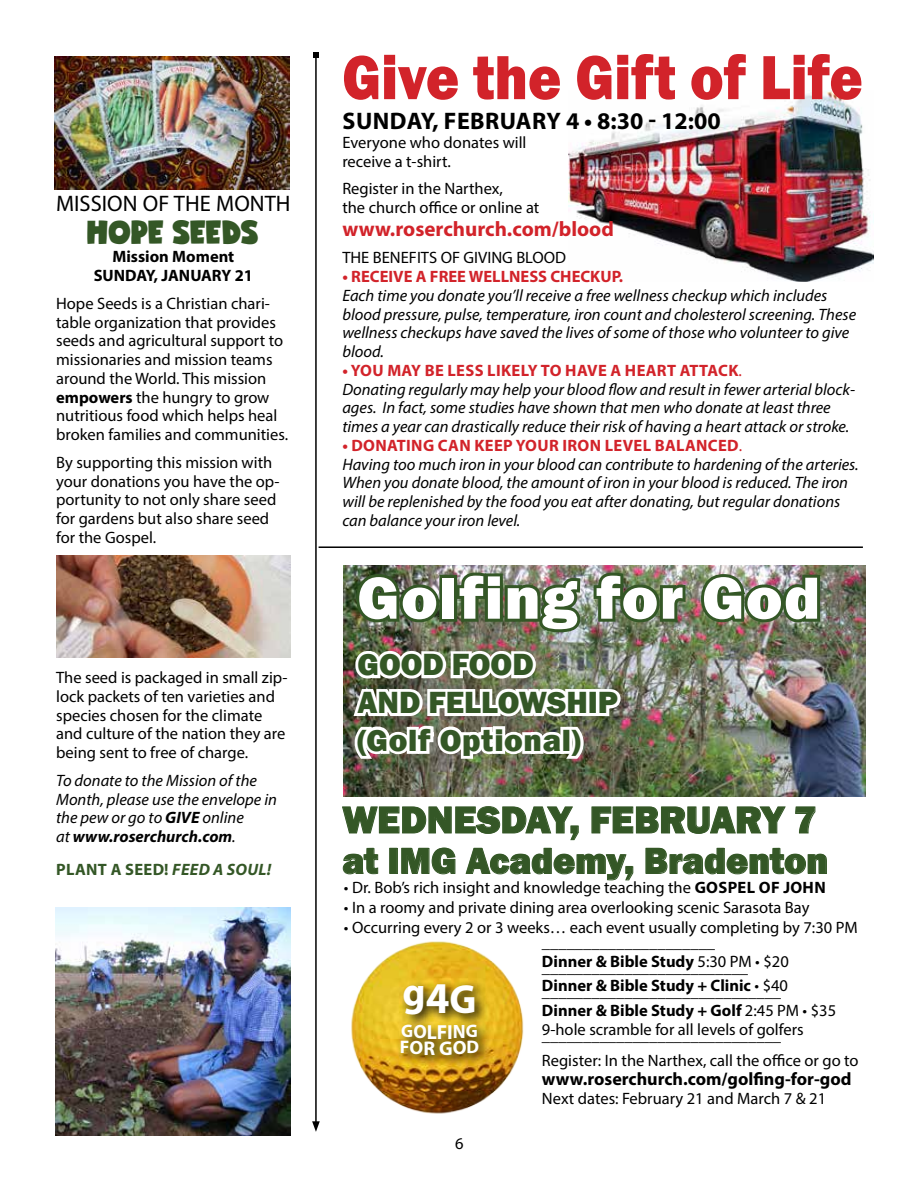
<style>
.page{position:relative;width:918px;height:1188px;background:#fff}
.page>*{position:absolute;margin:0;border:0;box-sizing:border-box;transform-origin:0 0}
.t1{font:800 64.5px "Franklin Gothic";color:#d2232a;scale:.88 1}
.t2{font:800 61.5px "Franklin Gothic";letter-spacing:.025em;color:#fff}
.t3{font:700 40.8px "Myriad Pro";color:#fff}
.t4{font:800 39px "Franklin Gothic";letter-spacing:-.005em;color:#345726}
.t5{font:800 37.5px "Franklin Gothic";color:#345726}
.t6{font:800 31.5px/37.8px "Franklin Gothic";color:#345726}
.t7{font:31.5px "Candy";color:#345726}
.t8{font:700 24px "Myriad Pro";letter-spacing:.015em;color:#000}
.t9{font:22.5px "Myriad Pro";color:#000}
.t10{font:700 21px "Myriad Pro";color:#d2232a}
.t11{font:700 20.4px "Myriad Pro";color:#fff}
.t12{font:700 18.15px "Myriad Pro";color:#fff}
.t13{font:700 18px "Myriad Pro";color:#000}
.t14{font:16.5px/18.8px "Myriad Pro";color:#000}
.t15{font:italic 16.5px/18.8px "Myriad Pro";color:#000}
.t16{font:700 16.5px/18.8px "Myriad Pro";color:#000;text-align:center}
.t17{font:700 16.5px "Myriad Pro";color:#d2232a}
.t18{font:700 16.5px "Myriad Pro";letter-spacing:.02em;color:#345726}
.s1{font-weight:700}
.s2{font-style:italic}
.s3{font-weight:700;font-style:normal;color:#d2232a}
.s4{font-style:normal;color:#d2232a}
.s5{font-weight:400}
.s6{font-size:44.25px}
.s7{font-size:18.15px}
.s8{font-size:19.35px}
.s9{font-size:19.8px}
</style>
<div class="page">
<hr style="left:315px;top:55px;width:2px;height:1069px;background:#000">
<svg style="left:313px;top:52px;width:6px;height:6px"></svg>
<svg style="left:312px;top:1121px;width:8px;height:11px"></svg>
<hr style="left:319px;top:546px;width:544px;height:2px;background:#000">
<img style="left:55px;top:907px;width:235px;height:228px">
<img style="left:56px;top:555px;width:235px;height:103px">
<img style="left:54px;top:56px;width:236px;height:133px">
<img style="left:343px;top:566px;width:522px;height:230px">
<svg style="left:342px;top:806px;width:237px;height:34px"></svg>
<svg style="left:591px;top:806px;width:195px;height:28px"></svg>
<svg style="left:795px;top:806px;width:21px;height:28px"></svg>
<svg style="left:343px;top:848px;width:35px;height:27px"></svg>
<svg style="left:401px;top:847px;width:55px;height:28px"></svg>
<svg style="left:466px;top:848px;width:168px;height:33px"></svg>
<svg style="left:645px;top:848px;width:182px;height:27px"></svg>
<img style="left:351px;top:941px;width:173px;height:173px">
<svg style="left:396px;top:979px;width:97px;height:90px;background:#b4931c"></svg>
<img style="left:697px;top:570px;width:126px;height:56px">
<img style="left:349px;top:570px;width:340px;height:194px">
<img style="left:569px;top:91px;width:305px;height:190px">
<h3 class="t9" style="left:56px;top:189px;width:236px">MISSION OF THE MONTH</h3>
<h3 class="t7" style="left:88px;top:218px;width:173px">HOPE SEEDS</h3>
<p class="t16" style="left:94px;top:247px;width:161px">Mission Moment<br>SUNDAY, JANUARY 21</p>
<p class="t14" style="left:56px;top:294px;width:234px">Hope Seeds is a Christian chari&shy;table organization that provides seeds and agricultural support to missionaries and mission teams around the World. This mission <span class="s1">empowers</span> the hungry to grow nutritious food which helps heal broken families and communities.</p>
<p class="t14" style="left:56px;top:453px;width:225px">By supporting this mission with your donations you have the op&shy;portunity to not only share seed for gardens but also share seed for the Gospel.</p>
<p class="t14" style="left:56px;top:668px;width:233px">The seed is packaged in small zip&shy;lock packets of ten varieties and species chosen for the climate and culture of the nation they are being sent to free of charge.</p>
<p class="t15" style="left:56px;top:771px;width:222px">To donate to the Mission of the<br>Month, please use the envelope in the pew or go to <span class="s1">GIVE</span> online<br>at <span class="s1">www.roserchurch.com</span>.</p>
<p class="t18" style="left:56px;top:858px;width:216px">PLANT A SEED! <span class="s2">FEED A SOUL!</span></p>
<h1 class="t1" style="left:342px;top:36px;width:593px">Give the Gift of Life</h1>
<h3 class="t8" style="left:343px;top:105px;width:380px">SUNDAY, FEBRUARY 4 • 8:30 - 12:00</h3>
<p class="t14" style="left:342px;top:133px;width:186px">Everyone who donates will receive a t-shirt.</p>
<p class="t14" style="left:342px;top:179px;width:199px">Register in the Narthex,<br>the church office or online at</p>
<p class="t10" style="left:342px;top:215px;width:273px">www.roserchurch.com/blood</p>
<p class="t14" style="left:342px;top:248px;width:225px">THE BENEFITS OF GIVING BLOOD</p>
<p class="t17" style="left:342px;top:266px;width:282px">• RECEIVE A FREE WELLNESS CHECKUP.</p>
<p class="t15" style="left:342px;top:286px;width:515px">Each time you donate you’ll receive a free wellness checkup which includes blood pressure, pulse, temperature, iron count and cholesterol screening. These wellness checkups have saved the lives of some of those who volunteer to give blood.</p>
<p class="t15" style="left:342px;top:361px;width:514px"><span class="s3">• YOU MAY BE LESS LIKELY TO HAVE A HEART ATTACK</span><span class="s4">.<br></span>Donating regularly may help your blood flow and result in fewer arterial block&shy;ages. In fact, some studies have shown that men who donate at least three times a year can drastically reduce their risk of having a heart attack or stroke.</p>
<p class="t15" style="left:342px;top:436px;width:518px"><span class="s3">• DONATING CAN KEEP YOUR IRON LEVEL BALANCED</span><span class="s4">.<br></span>Having too much iron in your blood can contribute to hardening of the arteries.<br>When you donate blood, the amount of iron in your blood is reduced. The iron will be replenished by the food you eat after donating, but regular donations can balance your iron level.</p>
<h2 class="t2" style="left:357px;top:558px;width:464px">Golfing for God</h2>
<h3 class="t6" style="left:357px;top:646px;width:262px">GOOD FOOD<br>AND FELLOWSHIP (Golf Optional)</h3>
<h3 class="t4" style="left:342px;top:795px;width:476px">WEDNESDAY, FEBRUARY 7</h3>
<h3 class="t5" style="left:342px;top:837px;width:487px">at IMG Academy, Bradenton</h3>
<p class="t14" style="left:344px;top:878px;width:483px">• Dr. Bob’s rich insight and knowledge teaching the <span class="s1">GOSPEL OF JOHN</span></p>
<p class="t14" style="left:344px;top:898px;width:467px">• In a roomy and private dining area overlooking scenic Sarasota Bay</p>
<p class="t14" style="left:542px;top:920px;width:317px;line-height:15px;text-indent:-198px">• Occurring every 2 or 3 weeks… each event usually completing by 7:30 PM _____________________</p>
<p class="t16" style="left:542px;top:951px;width:248px">Dinner &amp; Bible Study <span class="s5">5:30 PM • $20</span></p>
<p class="t14" style="left:542px;top:957px;width:248px">_________________________<br><span class="s1">Dinner &amp; Bible Study + Clinic</span> • $40</p>
<p class="t14" style="left:542px;top:982px;width:296px">_____________________________<br><span class="s1">Dinner &amp; Bible Study + Golf</span> 2:45 PM • $35<br>9-hole scramble for all levels of golfers</p>
<p class="t14" style="left:542px;top:1023px;width:318px;line-height:24.8px">_____________________________<br>Register: In the Narthex, call the office or go to</p>
<p class="t13" style="left:542px;top:1067px;width:311px">www.roserchurch.com/golfing-for-god</p>
<p class="t14" style="left:542px;top:1089px;width:286px">Next dates: February 21 and March 7 &amp; 21</p>
<h3 class="t3" style="left:403px;top:969px;width:76px">g<span class="s6">4</span>G</h3>
<p class="t11" style="left:401px;top:1019px;width:78px"><span class="s7">G</span><span class="s8">O</span>LFI<span class="s8">N</span><span class="s7">G</span></p>
<p class="t12" style="left:400px;top:1035px;width:81px">F<span class="s8">O</span><span class="s9">R G</span><span class="s8">O</span>D</p>
<p class="t14" style="left:455px;top:1133px;width:10px">6</p>
</div>
